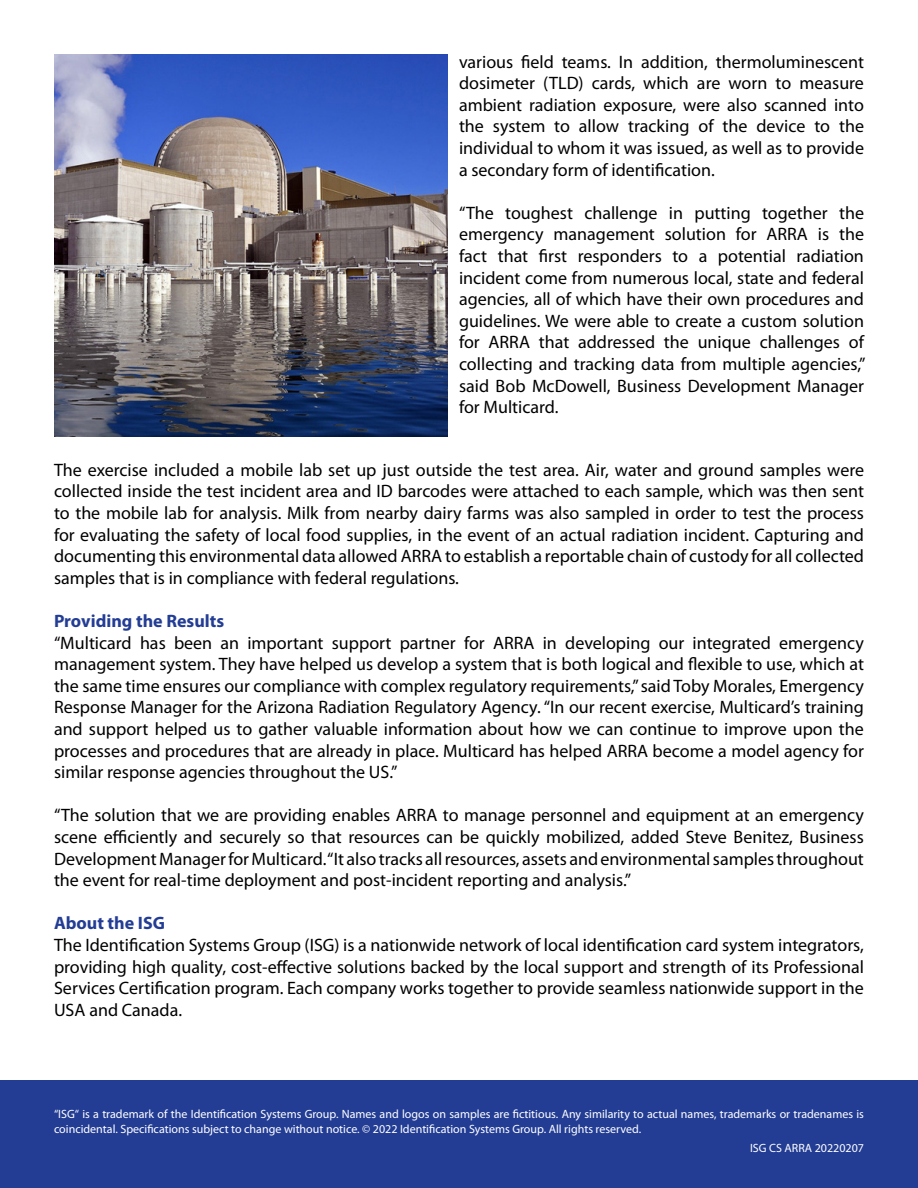
<style>
.page{position:relative;width:918px;height:1188px;background:#fff}
.page>*{position:absolute;margin:0;border:0;box-sizing:border-box;transform-origin:0 0}
.t1{font:18px/21.6px "Myriad Pro";color:#000;text-align:justify}
.t2{font:700 18px "Myriad Pro";color:#233d95}
.t3{font:12px/15px "Myriad Pro";color:#fff}
</style>
<div class="page">
<img style="left:54px;top:54px;width:393px;height:382px">
<div style="left:0;top:1080px;width:918px;height:108px;background:#233d95"></div>
<p class="t1" style="left:459px;top:50px;width:407px">various field teams. In addition, thermoluminescent dosimeter (TLD) cards, which are worn to measure ambient radiation exposure, were also scanned into the system to allow tracking of the device to the individual to whom it was issued, as well as to provide a secondary form of identification.</p>
<p class="t1" style="left:459px;top:202px;width:408px">“The toughest challenge in putting together the emergency management solution for ARRA is the fact that first responders to a potential radiation incident come from numerous local, state and federal agencies, all of which have their own procedures and guidelines. We were able to create a custom solution for ARRA that addressed the unique challenges of collecting and tracking data from multiple agencies,” said Bob McDowell, Business Development Manager for Multicard.</p>
<p class="t1" style="left:54px;top:459px;width:812px">The exercise included a mobile lab set up just outside the test area. Air, water and ground samples were collected inside the test incident area and ID barcodes were attached to each sample, which was then sent to the mobile lab for analysis. Milk from nearby dairy farms was also sampled in order to test the process for evaluating the safety of local food supplies, in the event of an actual radiation incident. Capturing and documenting this environmental data allowed ARRA to establish a reportable chain of custody for all collected samples that is in compliance with federal regulations.</p>
<p class="t2" style="left:54px;top:609px;width:172px">Providing the Results</p>
<p class="t1" style="left:54px;top:631px;width:812px">“Multicard has been an important support partner for ARRA in developing our integrated emergency management system. They have helped us develop a system that is both logical and flexible to use, which at the same time ensures our compliance with complex regulatory requirements,” said Toby Morales, Emergency Response Manager for the Arizona Radiation Regulatory Agency. “In our recent exercise, Multicard’s training and support helped us to gather valuable information about how we can continue to improve upon the processes and procedures that are already in place. Multicard has helped ARRA become a model agency for similar response agencies throughout the US.”</p>
<p class="t1" style="left:54px;top:804px;width:812px">“The solution that we are providing enables ARRA to manage personnel and equipment at an emergency scene efficiently and securely so that resources can be quickly mobilized, added Steve Benitez, Business Development Manager for Multicard. “It also tracks all resources, assets and environmental samples throughout the event for real-time deployment and post-incident reporting and analysis.”</p>
<p class="t2" style="left:54px;top:912px;width:113px">About the ISG</p>
<p class="t1" style="left:54px;top:934px;width:812px">The Identification Systems Group (ISG) is a nationwide network of local identification card system integrators, providing high quality, cost-effective solutions backed by the local support and strength of its Professional Services Certification program. Each company works together to provide seamless nationwide support in the USA and Canada.</p>
<p class="t3" style="left:54px;top:1106px;width:812px">“ISG“ is a trademark of the Identification Systems Group. Names and logos on samples are fictitious. Any similarity to actual names, trademarks or tradenames is coincidental. Specifications subject to change without notice. © 2022 Identification Systems Group. All rights reserved.</p>
<p class="t3" style="left:750px;top:1140px;width:115px">ISG CS ARRA 20220207</p>
</div>
